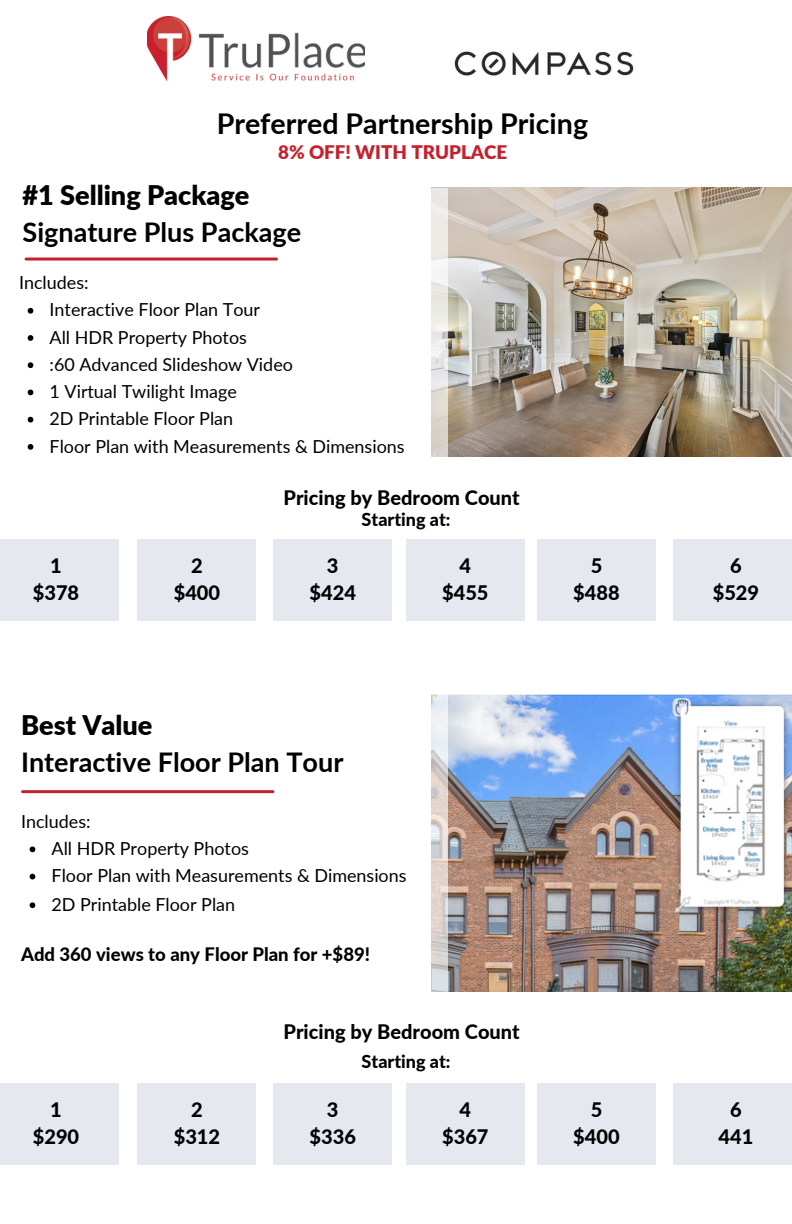
<style>
.page{position:relative;width:792px;height:1224px;background:#fff}
.page>*{position:absolute;margin:0;border:0;box-sizing:border-box;transform-origin:0 0}
.t1{font:700 28.6px "Lato";color:#000}
.t2{font:700 27px/37.6px "Lato";color:#000}
.t3{font:800 20px/27px "Lato";color:#000;text-align:center}
.t4{font:900 18.8px "Lato";color:#c6202d}
.t5{font:800 18.6px "Lato";color:#000}
.t6{font:18px "Lato";color:#000}
.t7{font:800 18px "Lato";color:#000}
.s1{font-weight:900}
</style>
<div class="page">
<img style="left:147px;top:17px;width:218px;height:64px">
<img style="left:447px;top:694px;width:345px;height:297px">
<hr style="left:23px;top:790px;width:250px;height:3px;background:#c6202d">
<div style="left:0;top:1083px;width:118px;height:81px;background:#e5e9ef"></div>
<div style="left:138px;top:1083px;width:118px;height:81px;background:#e5e9ef"></div>
<div style="left:274px;top:1083px;width:118px;height:81px;background:#e5e9ef"></div>
<div style="left:406px;top:1083px;width:119px;height:81px;background:#e5e9ef"></div>
<div style="left:537px;top:1083px;width:119px;height:81px;background:#e5e9ef"></div>
<div style="left:674px;top:1083px;width:118px;height:81px;background:#e5e9ef"></div>
<img style="left:447px;top:188px;width:345px;height:268px">
<hr style="left:26px;top:258px;width:250px;height:3px;background:#c6202d">
<div style="left:0;top:539px;width:118px;height:82px;background:#e5e9ef"></div>
<div style="left:138px;top:539px;width:118px;height:82px;background:#e5e9ef"></div>
<div style="left:274px;top:539px;width:118px;height:82px;background:#e5e9ef"></div>
<div style="left:406px;top:539px;width:119px;height:82px;background:#e5e9ef"></div>
<div style="left:537px;top:539px;width:119px;height:82px;background:#e5e9ef"></div>
<div style="left:674px;top:539px;width:118px;height:82px;background:#e5e9ef"></div>
<img style="left:454px;top:51px;width:180px;height:25px">
<svg style="left:30px;top:847px;width:5px;height:5px"></svg>
<svg style="left:30px;top:874px;width:5px;height:5px"></svg>
<svg style="left:30px;top:902px;width:5px;height:6px"></svg>
<svg style="left:28px;top:308px;width:5px;height:6px"></svg>
<svg style="left:28px;top:335px;width:5px;height:6px"></svg>
<svg style="left:28px;top:362px;width:5px;height:6px"></svg>
<svg style="left:28px;top:390px;width:5px;height:5px"></svg>
<svg style="left:28px;top:417px;width:5px;height:6px"></svg>
<svg style="left:28px;top:444px;width:5px;height:6px"></svg>
<h3 class="t1" style="left:217px;top:106px;width:373px">Preferred Partnership Pricing</h3>
<h3 class="t4" style="left:278px;top:140px;width:231px">8% OFF! WITH TRUPLACE</h3>
<h3 class="t2" style="left:23px;top:175px;width:280px"><span class="s1">#1 Selling Package<br></span>Signature Plus Package</h3>
<p class="t6" style="left:19px;top:272px;width:71px">Includes:</p>
<h1 class="t6" style="left:50px;top:299px;width:212px">Interactive Floor Plan Tour</h1>
<h3 class="t6" style="left:50px;top:326px;width:199px">All HDR Property Photos</h3>
<h3 class="t6" style="left:50px;top:353px;width:245px">:60 Advanced Slideshow Video</h3>
<h3 class="t6" style="left:50px;top:380px;width:189px">1 Virtual Twilight Image</h3>
<h3 class="t6" style="left:50px;top:408px;width:185px">2D Printable Floor Plan</h3>
<h3 class="t6" style="left:50px;top:435px;width:357px">Floor Plan with Measurements &amp; Dimensions</h3>
<h3 class="t3" style="left:284px;top:484px;width:238px">Pricing by Bedroom Count</h3>
<h3 class="t7" style="left:362px;top:508px;width:90px">Starting at:</h3>
<h3 class="t3" style="left:33px;top:552px;width:48px">1 $378</h3>
<h3 class="t3" style="left:174px;top:552px;width:48px">2 $400</h3>
<p class="t3" style="left:310px;top:552px;width:48px">3 $424</p>
<p class="t3" style="left:442px;top:552px;width:48px">4 $455</p>
<p class="t3" style="left:573px;top:552px;width:48px">5 $488</p>
<p class="t3" style="left:713px;top:552px;width:48px">6 $529</p>
<p class="t2" style="left:21px;top:706px;width:324px"><span class="s1">Best Value<br></span>Interactive Floor Plan Tour</p>
<p class="t6" style="left:21px;top:810px;width:71px">Includes:</p>
<h3 class="t6" style="left:52px;top:837px;width:199px">All HDR Property Photos</h3>
<h3 class="t6" style="left:52px;top:865px;width:357px">Floor Plan with Measurements &amp; Dimensions</h3>
<h3 class="t6" style="left:52px;top:893px;width:185px">2D Printable Floor Plan</h3>
<h3 class="t5" style="left:21px;top:943px;width:351px">Add 360 views to any Floor Plan for +$89!</h3>
<h1 class="t3" style="left:284px;top:1018px;width:238px">Pricing by Bedroom Count</h1>
<h3 class="t7" style="left:362px;top:1050px;width:90px">Starting at:</h3>
<p class="t3" style="left:33px;top:1095px;width:48px">1 $290</p>
<p class="t3" style="left:174px;top:1095px;width:48px">2 $312</p>
<p class="t3" style="left:310px;top:1095px;width:48px">3 $336</p>
<p class="t3" style="left:442px;top:1095px;width:48px">4 $367</p>
<p class="t3" style="left:573px;top:1095px;width:48px">5 $400</p>
<p class="t3" style="left:719px;top:1095px;width:36px">6<br>441</p>
</div>
